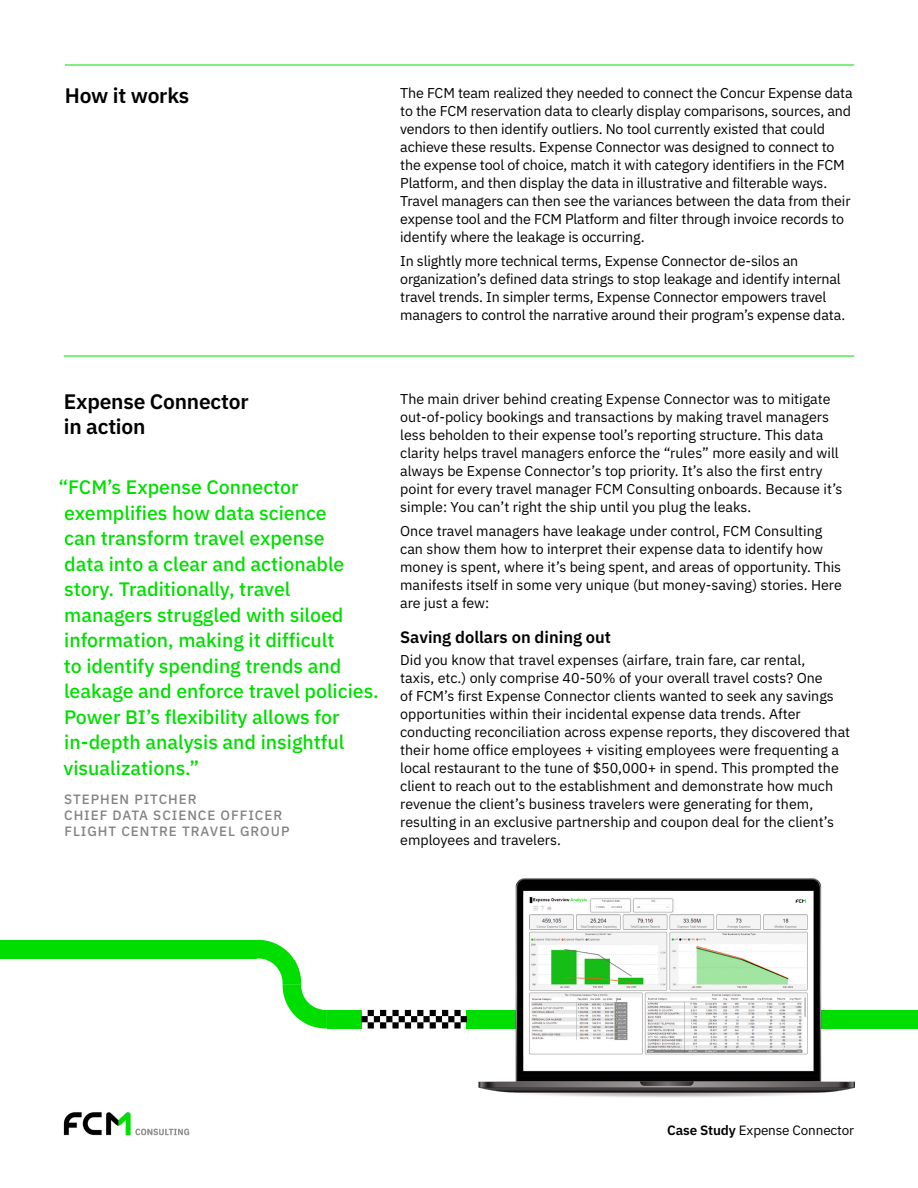
<style>
.page{position:relative;width:918px;height:1188px;background:#fff}
.page>*{position:absolute;margin:0;border:0;box-sizing:border-box;transform-origin:0 0}
.t1{font:600 21px/25.2px "IBM Plex Sans";letter-spacing:-.01em;color:#000}
.t2{font:500 19.5px/25.5px "IBM Plex Sans";color:#00de00}
.t3{font:600 16.5px "IBM Plex Sans";color:#000}
.t4{font:14.25px/18px "IBM Plex Sans";letter-spacing:-.005em;color:#000}
.t5{font:500 13.5px/16.2px "IBM Plex Sans";letter-spacing:.07em;color:#828282}
.t6{font:13.5px "IBM Plex Sans";letter-spacing:-.01em;color:#000}
.s1{font-weight:600}
</style>
<div class="page">
<img style="left:63px;top:1112px;width:127px;height:24px">
<div style="left:0;top:940px;width:257px;height:18px;background:#00de00"></div>
<svg style="left:257px;top:940px;width:70px;height:89px"></svg>
<div style="left:327px;top:1010px;width:35px;height:19px;background:#00de00"></div>
<div style="left:467px;top:1010px;width:451px;height:19px;background:#00de00"></div>
<hr style="left:64px;top:356px;width:790px;height:1px;background:#00de00">
<hr style="left:65px;top:65px;width:789px;height:1px;background:#00de00">
<svg style="left:361px;top:1010px;width:79px;height:19px"></svg>
<img style="left:440px;top:878px;width:414px;height:219px">
<h1 class="t1" style="left:65px;top:81px;width:126px">How it works</h1>
<p class="t4" style="left:400px;top:83px;width:454px">The FCM team realized they needed to connect the Concur Expense data to the FCM reservation data to clearly display comparisons, sources, and vendors to then identify outliers. No tool currently existed that could achieve these results. Expense Connector was designed to connect to the expense tool of choice, match it with category identifiers in the FCM Platform, and then display the data in illustrative and filterable ways.<br>Travel managers can then see the variances between the data from their expense tool and the FCM Platform and filter through invoice records to identify where the leakage is occurring.</p>
<p class="t4" style="left:400px;top:251px;width:446px">In slightly more technical terms, Expense Connector de-silos an organization’s defined data strings to stop leakage and identify internal travel trends. In simpler terms, Expense Connector empowers travel managers to control the narrative around their program’s expense data.</p>
<h1 class="t1" style="left:64px;top:387px;width:186px">Expense Connector in action</h1>
<p class="t2" style="left:59px;top:473px;width:322px">“FCM’s Expense Connector exemplifies how data science<br>can transform travel expense<br>data into a clear and actionable story. Traditionally, travel<br>managers struggled with siloed information, making it difficult<br>to identify spending trends and leakage and enforce travel policies.<br>Power BI’s flexibility allows for in-depth analysis and insightful visualizations.”</p>
<p class="t5" style="left:64px;top:790px;width:227px">STEPHEN PITCHER<br>CHIEF DATA SCIENCE OFFICER<br>FLIGHT CENTRE TRAVEL GROUP</p>
<p class="t4" style="left:400px;top:389px;width:444px">The main driver behind creating Expense Connector was to mitigate out-of-policy bookings and transactions by making travel managers less beholden to their expense tool’s reporting structure. This data clarity helps travel managers enforce the “rules” more easily and will always be Expense Connector’s top priority. It’s also the first entry point for every travel manager FCM Consulting onboards. Because it’s simple: You can’t right the ship until you plug the leaks.</p>
<p class="t4" style="left:400px;top:521px;width:443px">Once travel managers have leakage under control, FCM Consulting can show them how to interpret their expense data to identify how money is spent, where it’s being spent, and areas of opportunity. This manifests itself in some very unique (but money-saving) stories. Here are just a few:</p>
<p class="t3" style="left:400px;top:624px;width:212px">Saving dollars on dining out</p>
<p class="t4" style="left:400px;top:650px;width:452px">Did you know that travel expenses (airfare, train fare, car rental,<br>taxis, etc.) only comprise 40-50% of your overall travel costs? One<br>of FCM’s first Expense Connector clients wanted to seek any savings opportunities within their incidental expense data trends. After conducting reconciliation across expense reports, they discovered that their home office employees + visiting employees were frequenting a local restaurant to the tune of $50,000+ in spend. This prompted the client to reach out to the establishment and demonstrate how much revenue the client’s business travelers were generating for them, resulting in an exclusive partnership and coupon deal for the client’s employees and travelers.</p>
<p class="t6" style="left:667px;top:1120px;width:189px"><span class="s1">Case Study</span> Expense Connector</p>
</div>
